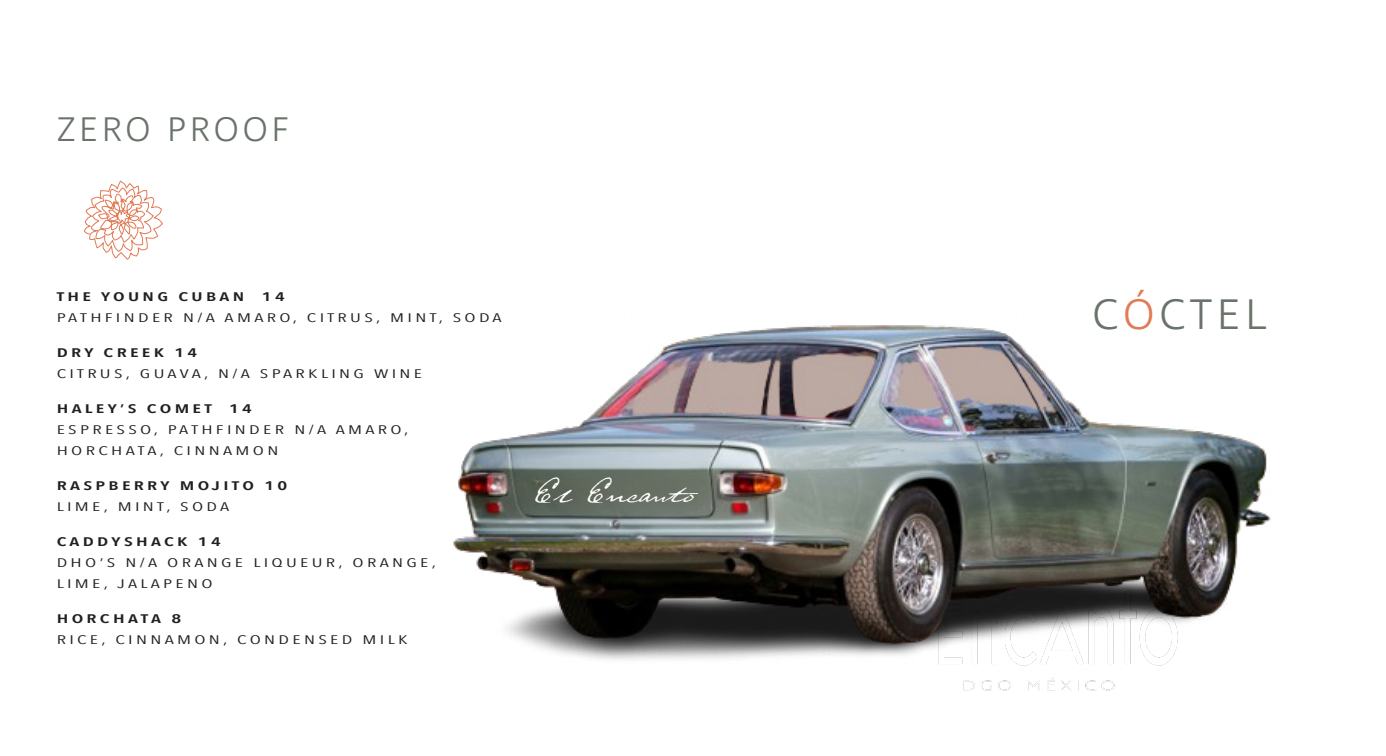
<style>
.page{position:relative;width:1386px;height:756px;background:#fff}
.page>*{position:absolute;margin:0;border:0;box-sizing:border-box;transform-origin:0 0}
.t1{font:300 43.75px "Ingra";letter-spacing:.1em;color:#69736a}
.t2{font:38.5px "Texas Hero";color:#fff}
.t3{font:300 35px "Ingra";letter-spacing:.1em;color:#69736a}
.t4{font:12.42px "Avenir Next Condensed";letter-spacing:.17em;color:#231f20;scale:1.58 1}
.t5{font:600 12.42px "Avenir Next Condensed";letter-spacing:.17em;color:#231f20;scale:1.58 1}
.s1{color:#e17a55}
</style>
<div class="page">
<img style="left:963px;top:681px;width:152px;height:10px">
<svg style="left:84px;top:181px;width:79px;height:79px"></svg>
<img style="left:453px;top:325px;width:818px;height:356px">
<p class="t3" style="left:57px;top:108px;width:234px">ZERO PROOF</p>
<p class="t5" style="left:57px;top:286px;width:120px">THE YOUNG CUBAN</p>
<p class="t5" style="left:262px;top:286px;width:16px">14</p>
<p class="t4" style="left:57px;top:307px;width:283px">PATHFINDER N/A AMARO, CITRUS, MINT, SODA</p>
<p class="t5" style="left:57px;top:342px;width:91px">DRY CREEK 14</p>
<p class="t4" style="left:57px;top:363px;width:233px">CITRUS, GUAVA, N/A SPARKLING WINE</p>
<p class="t5" style="left:57px;top:398px;width:100px">HALEY’S COMET</p>
<p class="t5" style="left:229px;top:398px;width:16px">14</p>
<p class="t4" style="left:57px;top:419px;width:224px">ESPRESSO, PATHFINDER N/A AMARO,</p>
<p class="t4" style="left:57px;top:440px;width:142px">HORCHATA, CINNAMON</p>
<p class="t5" style="left:57px;top:475px;width:148px">RASPBERRY MOJITO 10</p>
<p class="t4" style="left:57px;top:496px;width:111px">LIME, MINT, SODA</p>
<p class="t5" style="left:57px;top:531px;width:105px">CADDYSHACK 14</p>
<p class="t4" style="left:57px;top:552px;width:242px">DHO’S N/A ORANGE LIQUEUR, ORANGE,</p>
<p class="t4" style="left:57px;top:573px;width:100px">LIME, JALAPENO</p>
<p class="t5" style="left:57px;top:608px;width:80px">HORCHATA 8</p>
<p class="t4" style="left:57px;top:629px;width:224px">RICE, CINNAMON, CONDENSED MILK</p>
<p class="t2" style="left:534px;top:466px;width:161px">El Encanto</p>
<p class="t1" style="left:1092px;top:288px;width:176px">C<span class="s1">Ó</span>CTEL</p>
</div>
